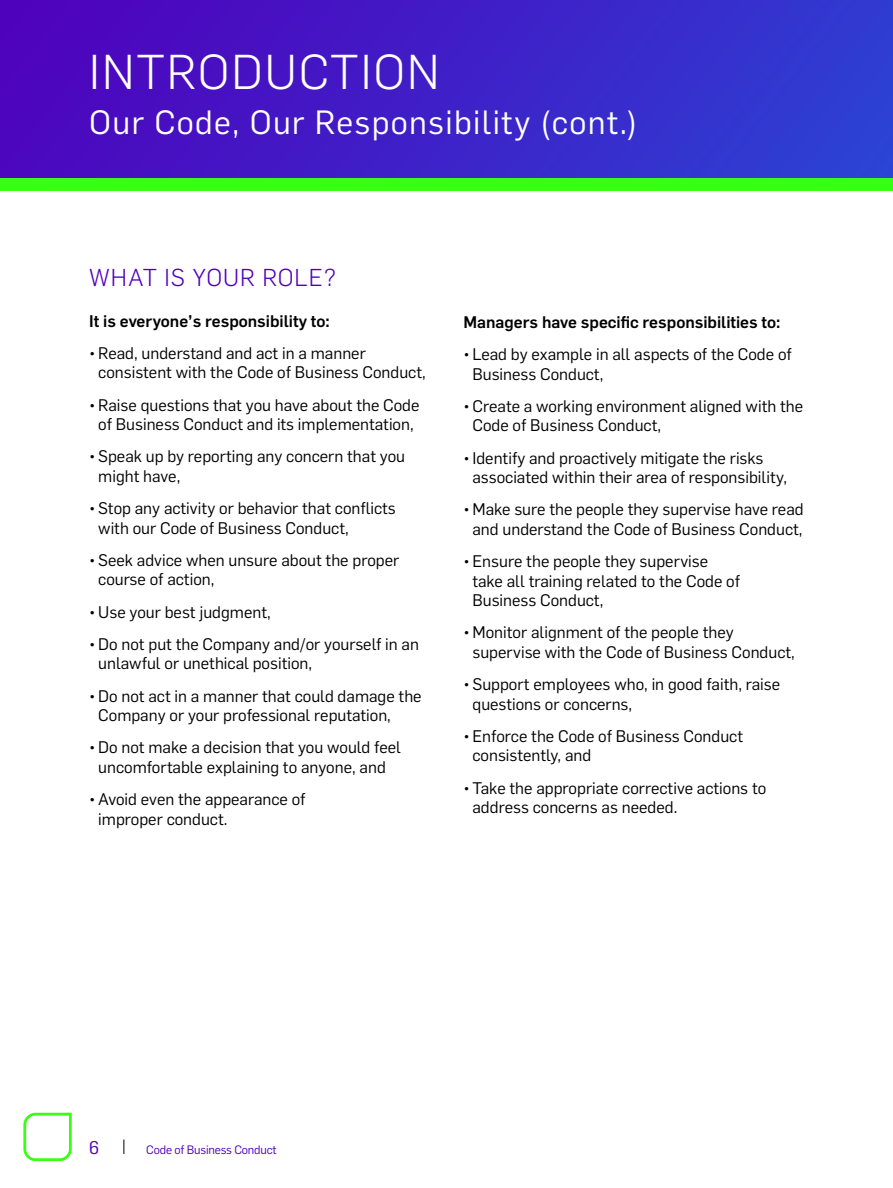
<style>
.page{position:relative;width:893px;height:1188px;background:#fff}
.page>*{position:absolute;margin:0;border:0;box-sizing:border-box;transform-origin:0 0}
.t1{font:300 48px "Flama";letter-spacing:.04em;color:#fff}
.t2{font:33px "Flama";letter-spacing:.04em;color:#fff}
.t3{font:300 24px "Flama";letter-spacing:.04em;color:#5000bb}
.t4{font:18px "Flama";color:#5000bb}
.t5{font:16.5px/19.5px "Flama";color:#000}
.t6{font:500 16.5px "Flama";color:#000}
.t7{font:12px "Flama";letter-spacing:-.015em;color:#5000bb}
</style>
<div class="page">
<div style="left:0;top:0;width:893px;height:179px;background:linear-gradient(to right,#4f02bc,#2e3fd3)"></div>
<div style="left:0;top:178px;width:893px;height:13px;background:#39ff14"></div>
<svg style="left:124px;top:1140px;width:1px;height:14px"></svg>
<svg style="left:23px;top:1113px;width:49px;height:48px"></svg>
<h1 class="t1" style="left:89px;top:35px;width:352px">INTRODUCTION</h1>
<h2 class="t2" style="left:89px;top:97px;width:549px">Our Code, Our Responsibility (cont.)</h2>
<h3 class="t3" style="left:89px;top:259px;width:249px">WHAT IS YOUR ROLE?</h3>
<p class="t6" style="left:89px;top:308px;width:242px">It is everyone’s responsibility to:</p>
<p class="t5" style="left:98px;top:342px;width:329px;text-indent:-9px">• Read, understand and act in a manner consistent with the Code of Business Conduct,</p>
<p class="t5" style="left:89px;top:394px;width:332px;text-align:center">• Raise questions that you have about the Code of Business Conduct and its implementation,</p>
<p class="t5" style="left:98px;top:446px;width:308px;text-indent:-9px">• Speak up by reporting any concern that you might have,</p>
<p class="t5" style="left:98px;top:498px;width:299px;text-indent:-9px">• Stop any activity or behavior that conflicts with our Code of Business Conduct,</p>
<p class="t5" style="left:98px;top:549px;width:303px;text-indent:-9px">• Seek advice when unsure about the proper course of action,</p>
<p class="t5" style="left:89px;top:601px;width:183px">• Use your best judgment,</p>
<p class="t5" style="left:98px;top:633px;width:322px;text-indent:-9px">• Do not put the Company and/or yourself in an unlawful or unethical position,</p>
<p class="t5" style="left:98px;top:685px;width:325px;text-indent:-9px">• Do not act in a manner that could damage the<br>Company or your professional reputation,</p>
<p class="t5" style="left:89px;top:737px;width:313px;text-align:center">• Do not make a decision that you would feel uncomfortable explaining to anyone, and</p>
<p class="t5" style="left:98px;top:789px;width:209px;text-indent:-9px">• Avoid even the appearance of improper conduct.</p>
<p class="t6" style="left:463px;top:310px;width:318px">Managers have specific responsibilities to:</p>
<p class="t5" style="left:472px;top:344px;width:321px;text-indent:-9px">• Lead by example in all aspects of the Code of<br>Business Conduct,</p>
<p class="t5" style="left:472px;top:395px;width:332px;text-indent:-9px">• Create a working environment aligned with the<br>Code of Business Conduct,</p>
<p class="t5" style="left:472px;top:447px;width:316px;text-indent:-9px">• Identify and proactively mitigate the risks associated within their area of responsibility,</p>
<p class="t5" style="left:463px;top:499px;width:342px;text-align:center">• Make sure the people they supervise have read and understand the Code of Business Conduct,</p>
<p class="t5" style="left:472px;top:551px;width:269px;text-indent:-9px">• Ensure the people they supervise take all training related to the Code of<br>Business Conduct,</p>
<p class="t5" style="left:472px;top:622px;width:324px;text-indent:-9px">• Monitor alignment of the people they supervise with the Code of Business Conduct,</p>
<p class="t5" style="left:472px;top:674px;width:309px;text-indent:-9px">• Support employees who, in good faith, raise questions or concerns,</p>
<p class="t5" style="left:472px;top:725px;width:272px;text-indent:-9px">• Enforce the Code of Business Conduct consistently, and</p>
<p class="t5" style="left:472px;top:777px;width:295px;text-indent:-9px">• Take the appropriate corrective actions to address concerns as needed.</p>
<p class="t4" style="left:89px;top:1134px;width:12px">6</p>
<p class="t7" style="left:146px;top:1141px;width:132px">Code of Business Conduct</p>
</div>
